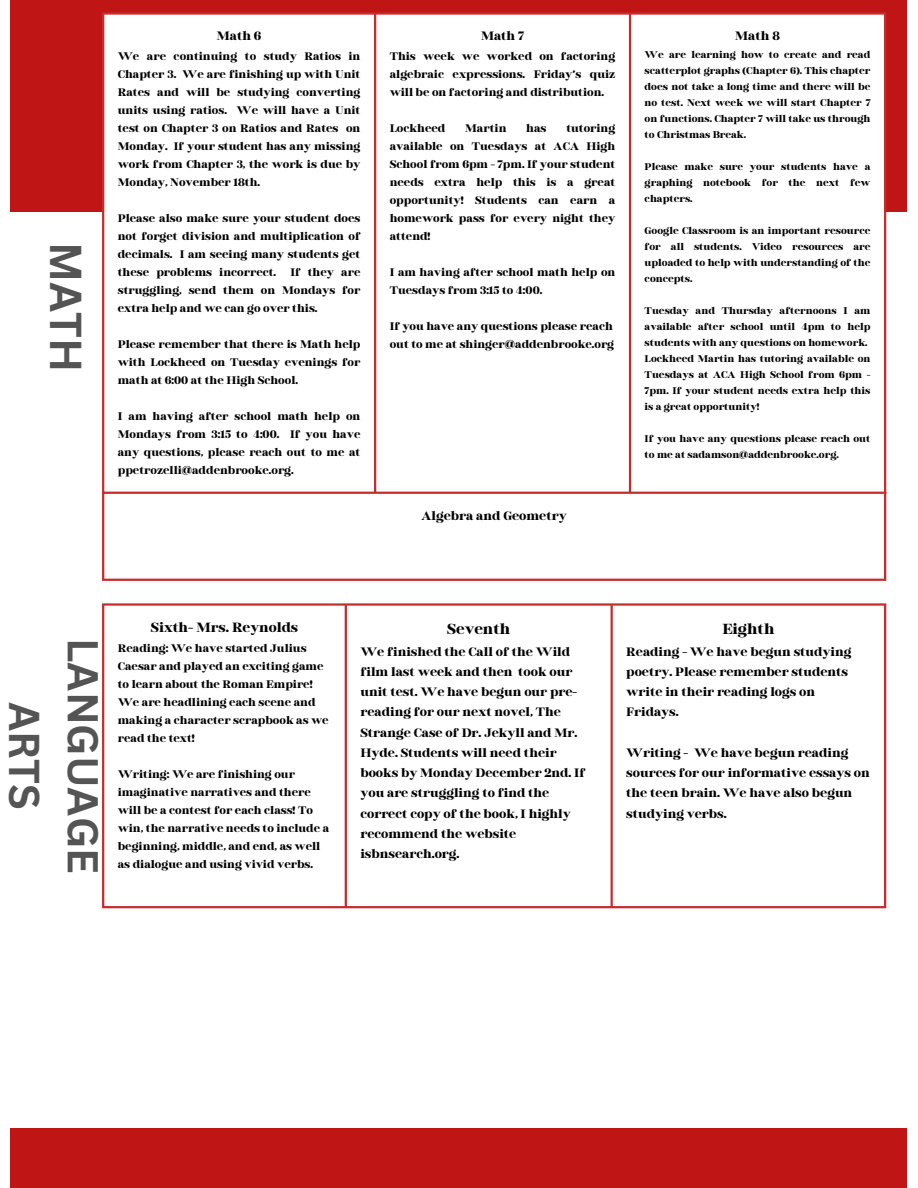
<style>
.page{position:relative;width:918px;height:1188px;background:#fff}
.page>*{position:absolute;margin:0;border:0;box-sizing:border-box;transform-origin:0 0}
.t1{font:700 43.5px "Canva Sans";color:#545454}
.t2{font:700 42px/58.5px "Canva Sans";color:#545454;text-align:center}
.t3{font:700 18px "Binggo Wood Display";color:#000}
.t4{font:700 16.5px "Binggo Wood Display";color:#000}
.t5{font:700 15px/20.2px "Binggo Wood Display";color:#000}
.t6{font:700 13.5px/18px "Binggo Wood Display";color:#000;text-align:justify}
.t7{font:700 12px/16px "Binggo Wood Display";color:#000;text-align:justify}
</style>
<div class="page">
<div style="left:11px;top:0;width:896px;height:212px;background:#bf1515"></div>
<div style="left:11px;top:1128px;width:896px;height:60px;background:#bf1515"></div>
<svg style="left:104px;top:15px;width:780px;height:564px"></svg>
<hr style="left:102px;top:15px;width:2px;height:564px;background:#c72c2c">
<hr style="left:374px;top:15px;width:2px;height:477px;background:#c72c2c">
<hr style="left:629px;top:15px;width:2px;height:477px;background:#c72c2c">
<hr style="left:884px;top:15px;width:2px;height:564px;background:#c72c2c">
<hr style="left:102px;top:12px;width:784px;height:3px;background:#c72c2c">
<hr style="left:102px;top:492px;width:784px;height:2px;background:#c72c2c">
<hr style="left:102px;top:579px;width:784px;height:2px;background:#c72c2c">
<hr style="left:102px;top:606px;width:2px;height:300px;background:#c72c2c">
<hr style="left:345px;top:606px;width:2px;height:300px;background:#c72c2c">
<hr style="left:611px;top:606px;width:2px;height:300px;background:#c72c2c">
<hr style="left:884px;top:606px;width:2px;height:300px;background:#c72c2c">
<hr style="left:102px;top:603px;width:784px;height:3px;background:#c72c2c">
<hr style="left:102px;top:906px;width:784px;height:2px;background:#c72c2c">
<p class="t1" style="left:96px;top:242px;width:132px;rotate:90deg">MATH</p>
<p class="t5" style="left:217px;top:25px;width:46px">Math 6</p>
<p class="t6" style="left:118px;top:47px;width:244px">We are continuing to study Ratios in Chapter 3. We are finishing up with Unit Rates and will be studying converting units using ratios. We will have a Unit test on Chapter 3 on Ratios and Rates on Monday. If your student has any missing work from Chapter 3, the work is due by Monday, November 18th.</p>
<p class="t6" style="left:118px;top:209px;width:244px">Please also make sure your student does not forget division and multiplication of decimals. I am seeing many students get these problems incorrect. If they are struggling, send them on Mondays for extra help and we can go over this.</p>
<p class="t6" style="left:118px;top:335px;width:244px">Please remember that there is Math help with Lockheed on Tuesday evenings for math at 6:00 at the High School.</p>
<p class="t6" style="left:118px;top:407px;width:244px">I am having after school math help on Mondays from 3:15 to 4:00. If you have any questions, please reach out to me at ppetrozelli@addenbrooke.org.</p>
<p class="t5" style="left:481px;top:25px;width:45px">Math 7</p>
<p class="t6" style="left:390px;top:47px;width:227px">This week we worked on factoring algebraic expressions. Friday’s quiz will be on factoring and distribution.</p>
<p class="t6" style="left:390px;top:119px;width:57px">Lockheed</p>
<p class="t6" style="left:465px;top:119px;width:43px">Martin</p>
<p class="t6" style="left:526px;top:119px;width:22px">has</p>
<p class="t6" style="left:390px;top:119px;width:227px;text-indent:177px">tutoring available on Tuesdays at ACA High School from 6pm - 7pm. If your student needs extra help this is a great opportunity! Students can earn a homework pass for every night they attend!</p>
<p class="t6" style="left:390px;top:263px;width:227px">I am having after school math help on<br>Tuesdays from 3:15 to 4:00.</p>
<p class="t6" style="left:390px;top:317px;width:226px">If you have any questions please reach out to me at shinger@addenbrooke.org</p>
<h1 class="t5" style="left:421px;top:505px;width:147px">Algebra and Geometry</h1>
<p class="t5" style="left:735px;top:25px;width:46px">Math 8</p>
<p class="t7" style="left:645px;top:46px;width:227px">We are learning how to create and read scatterplot graphs (Chapter 6). This chapter does not take a long time and there will be no test. Next week we will start Chapter 7 on functions. Chapter 7 will take us through to Christmas Break.</p>
<p class="t7" style="left:645px;top:158px;width:227px">Please make sure your students have a graphing notebook for the next few chapters.</p>
<p class="t7" style="left:645px;top:222px;width:227px">Google Classroom is an important resource for all students. Video resources are uploaded to help with understanding of the concepts.</p>
<p class="t7" style="left:645px;top:302px;width:227px">Tuesday and Thursday afternoons I am available after school until 4pm to help students with any questions on homework.</p>
<p class="t7" style="left:645px;top:350px;width:227px">Lockheed Martin has tutoring available on Tuesdays at ACA High School from 6pm - 7pm. If your student needs extra help this is a great opportunity!</p>
<p class="t7" style="left:645px;top:430px;width:227px">If you have any questions please reach out to me at sadamson@addenbrooke.org.</p>
<p class="t2" style="left:113px;top:638px;width:237px;rotate:90deg">LANGUAGE<br>ARTS</p>
<h1 class="t4" style="left:151px;top:619px;width:149px">Sixth- Mrs. Reynolds</h1>
<p class="t6" style="left:118px;top:639px;width:212px;text-align:left">Reading: We have started Julius<br>Caesar and played an exciting game to learn about the Roman Empire!<br>We are headlining each scene and making a character scrapbook as we read the text!</p>
<p class="t6" style="left:118px;top:765px;width:213px;text-align:left">Writing: We are finishing our imaginative narratives and there will be a contest for each class! To win, the narrative needs to include a beginning, middle, and end, as well as dialogue and using vivid verbs.</p>
<p class="t3" style="left:447px;top:620px;width:64px">Seventh</p>
<p class="t5" style="left:360px;top:641px;width:226px">We finished the Call of the Wild film last week and then took our unit test. We have begun our pre&shy;reading for our next novel, The<br>Strange Case of Dr. Jekyll and Mr.<br>Hyde. Students will need their books by Monday December 2nd. If you are struggling to find the correct copy of the book, I highly recommend the website isbnsearch.org.</p>
<p class="t3" style="left:722px;top:620px;width:54px">Eighth</p>
<p class="t5" style="left:626px;top:641px;width:227px">Reading - We have begun studying poetry. Please remember students write in their reading logs on<br>Fridays.</p>
<p class="t5" style="left:626px;top:742px;width:245px">Writing - We have begun reading sources for our informative essays on the teen brain. We have also begun studying verbs.</p>
</div>
